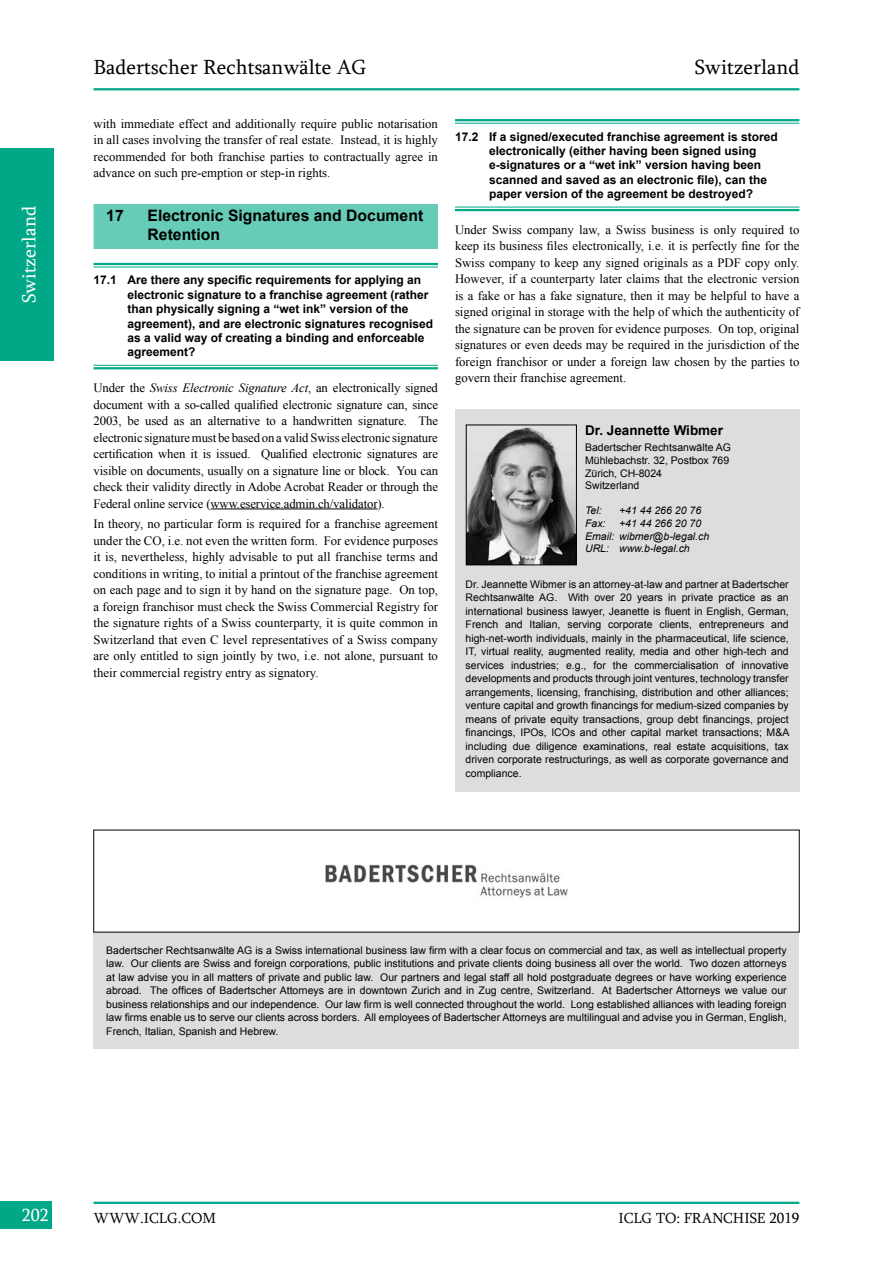
<style>
.page{position:relative;width:893px;height:1263px;background:#fff}
.page>*{position:absolute;margin:0;border:0;box-sizing:border-box;transform-origin:0 0}
.t1{font:21px "Sylfaen";color:#000}
.t2{font:19.5px "Sylfaen";color:#fff}
.t3{font:18px "Sylfaen";color:#fff}
.t4{font:700 15.75px/18.9px "Arial";color:#000}
.t5{font:15px "Sylfaen";color:#000}
.t6{font:700 13.5px "Arial";color:#000}
.t7{font:12.75px/16.5px "Times New Roman";color:#000;text-align:justify}
.t8{font:700 12px/14.4px "Arial";color:#000}
.t9{font:10.5px/13.5px "Arial";color:#000;text-align:justify}
.t10{font:italic 10.5px/12.6px "Arial";color:#000}
.s1{font-style:italic}
</style>
<div class="page">
<div style="left:0;top:1201px;width:52px;height:28px;background:#00a887"></div>
<hr style="left:94px;top:1202px;width:705px;height:2px;background:#00a887">
<div style="left:0;top:148px;width:53px;height:213px;background:#00a887"></div>
<div style="left:94px;top:932px;width:705px;height:116px;background:#dcddde"></div>
<img style="left:325px;top:864px;width:243px;height:34px">
<div style="left:455px;top:410px;width:344px;height:382px;background:#dcddde"></div>
<img style="left:468px;top:427px;width:107px;height:136px">
<div style="left:466px;top:425px;width:111px;height:140px;border:1px solid #000"></div>
<hr style="left:455px;top:119px;width:344px;height:2px;background:#00a887">
<hr style="left:455px;top:123px;width:344px;height:1px;background:#00a887">
<hr style="left:455px;top:207px;width:344px;height:1px;background:#00a887">
<hr style="left:455px;top:209px;width:344px;height:2px;background:#00a887">
<div style="left:94px;top:204px;width:344px;height:45px;background:#66cbb7"></div>
<hr style="left:94px;top:263px;width:344px;height:2px;background:#00a887">
<hr style="left:94px;top:267px;width:344px;height:1px;background:#00a887">
<hr style="left:94px;top:365px;width:344px;height:1px;background:#00a887">
<hr style="left:94px;top:367px;width:344px;height:2px;background:#00a887">
<hr style="left:210px;top:509px;width:167px;height:1px;background:#000">
<hr style="left:94px;top:88px;width:705px;height:2px;background:#00a887">
<h2 class="t2" style="left:21px;top:303px;width:99px;rotate:-90deg">Switzerland</h2>
<h1 class="t1" style="left:94px;top:59px;width:274px">Badertscher Rechtsanwälte AG</h1>
<h1 class="t1" style="left:695px;top:59px;width:106px">Switzerland</h1>
<p class="t7" style="left:94px;top:117px;width:346px">with immediate effect and additionally require public notarisation in all cases involving the transfer of real estate. Instead, it is highly recommended for both franchise parties to contractually agree in advance on such pre-emption or step-in rights.</p>
<p class="t4" style="left:106px;top:208px;width:19px">17</p>
<p class="t4" style="left:148px;top:208px;width:277px">Electronic Signatures and Document<br>Retention</p>
<p class="t8" style="left:128px;top:273px;width:307px;text-indent:-34px">17.1 Are there any specific requirements for applying an electronic signature to a franchise agreement (rather than physically signing a “wet ink” version of the agreement), and are electronic signatures recognised as a valid way of creating a binding and enforceable agreement?</p>
<p class="t7" style="left:94px;top:381px;width:346px">Under the <span class="s1">Swiss Electronic Signature Act</span>, an electronically signed document with a so-called qualified electronic signature can, since 2003, be used as an alternative to a handwritten signature. The electronic signature must be based on a valid Swiss electronic signature certification when it is issued. Qualified electronic signatures are visible on documents, usually on a signature line or block. You can check their validity directly in Adobe Acrobat Reader or through the Federal online service (www.eservice.admin.ch/validator).</p>
<p class="t7" style="left:94px;top:517px;width:346px">In theory, no particular form is required for a franchise agreement under the CO, i.e. not even the written form. For evidence purposes it is, nevertheless, highly advisable to put all franchise terms and conditions in writing, to initial a printout of the franchise agreement on each page and to sign it by hand on the signature page. On top, a foreign franchisor must check the Swiss Commercial Registry for the signature rights of a Swiss counterparty, it is quite common in Switzerland that even C level representatives of a Swiss company are only entitled to sign jointly by two, i.e. not alone, pursuant to their commercial registry entry as signatory.</p>
<p class="t8" style="left:489px;top:130px;width:290px;text-indent:-34px">17.2 If a signed/executed franchise agreement is stored electronically (either having been signed using e-signatures or a “wet ink” version having been scanned and saved as an electronic file), can the paper version of the agreement be destroyed?</p>
<p class="t7" style="left:455px;top:222px;width:346px">Under Swiss company law, a Swiss business is only required to keep its business files electronically, i.e. it is perfectly fine for the Swiss company to keep any signed originals as a PDF copy only.<br>However, if a counterparty later claims that the electronic version is a fake or has a fake signature, then it may be helpful to have a signed original in storage with the help of which the authenticity of the signature can be proven for evidence purposes. On top, original signatures or even deeds may be required in the jurisdiction of the foreign franchisor or under a foreign law chosen by the parties to govern their franchise agreement.</p>
<p class="t6" style="left:585px;top:425px;width:139px">Dr. Jeannette Wibmer</p>
<p class="t9" style="left:585px;top:442px;width:147px;line-height:12.6px;text-align:left">Badertscher Rechtsanwälte AG<br>Mühlebachstr. 32, Postbox 769<br>Zürich, CH-8024<br>Switzerland</p>
<p class="t10" style="left:585px;top:505px;width:18px">Tel:</p>
<p class="t10" style="left:619px;top:505px;width:84px">+41 44 266 20 76</p>
<p class="t10" style="left:585px;top:518px;width:22px">Fax:</p>
<p class="t10" style="left:585px;top:518px;width:126px;text-indent:34px">+41 44 266 20 70<br>Email: wibmer@b-legal.ch<br>URL: www.b-legal.ch</p>
<p class="t9" style="left:466px;top:578px;width:325px">Dr. Jeannette Wibmer is an attorney-at-law and partner at Badertscher Rechtsanwälte AG. With over 20 years in private practice as an international business lawyer, Jeanette is fluent in English, German, French and Italian, serving corporate clients, entrepreneurs and high-net-worth individuals, mainly in the pharmaceutical, life science, IT, virtual reality, augmented reality, media and other high-tech and services industries; e.g., for the commercialisation of innovative developments and products through joint ventures, technology transfer arrangements, licensing, franchising, distribution and other alliances; venture capital and growth financings for medium-sized companies by means of private equity transactions, group debt financings, project financings, IPOs, ICOs and other capital market transactions; M&amp;A including due diligence examinations, real estate acquisitions, tax driven corporate restructurings, as well as corporate governance and compliance.</p>
<p class="t9" style="left:106px;top:943px;width:682px">Badertscher Rechtsanwälte AG is a Swiss international business law firm with a clear focus on commercial and tax, as well as intellectual property law. Our clients are Swiss and foreign corporations, public institutions and private clients doing business all over the world. Two dozen attorneys at law advise you in all matters of private and public law. Our partners and legal staff all hold postgraduate degrees or have working experience abroad. The offices of Badertscher Attorneys are in downtown Zurich and in Zug centre, Switzerland. At Badertscher Attorneys we value our business relationships and our independence. Our law firm is well connected throughout the world. Long established alliances with leading foreign law firms enable us to serve our clients across borders. All employees of Badertscher Attorneys are multilingual and advise you in German, English, French, Italian, Spanish and Hebrew.</p>
<h3 class="t3" style="left:22px;top:1207px;width:28px">202</h3>
<p class="t5" style="left:94px;top:1212px;width:124px">WWW.ICLG.COM</p>
<p class="t5" style="left:618px;top:1212px;width:183px">ICLG TO: FRANCHISE 2019</p>
</div>
